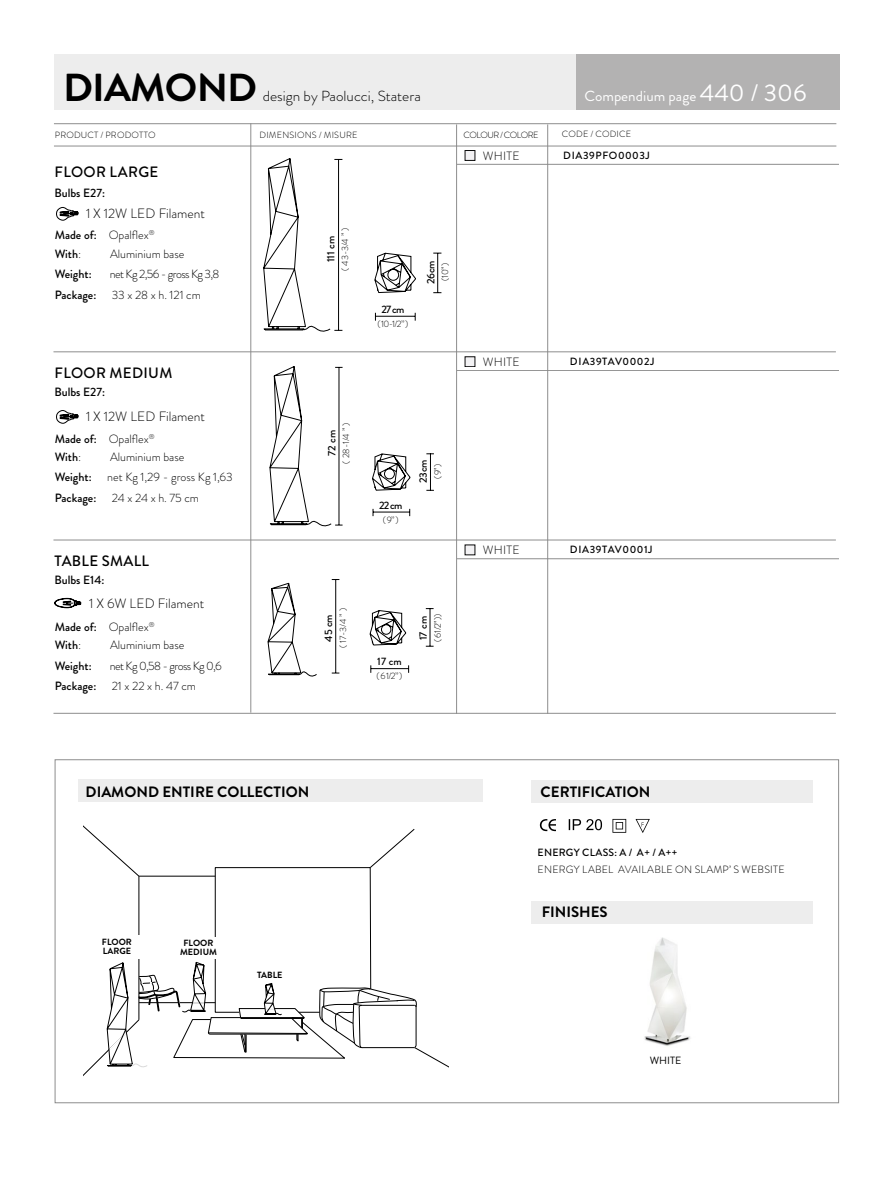
<style>
.page{position:relative;width:893px;height:1178px;background:#fff}
.page>*{position:absolute;margin:0;border:0;box-sizing:border-box;transform-origin:0 0}
.t1{font:700 39px "Brandon Grotesque";letter-spacing:-.02em;color:#000;scale:1.04 1}
.t2{font:700 15px "Brandon Grotesque";color:#000}
.t3{font:500 15px "Brandon Grotesque";letter-spacing:.02em;color:#000}
.t4{font:300 14.55px "Brandon Grotesque";color:#000;scale:1.04 1}
.t5{font:14.55px "Brandon Grotesque";color:#fff;scale:1.04 1}
.t6{font:300 13.5px "Brandon Grotesque";color:#000}
.t7{font:500 12px/18.5px "Brandon Grotesque";color:#000}
.t8{font:300 12px "Brandon Grotesque";color:#000}
.t9{font:300 12px "Brandon Grotesque";letter-spacing:-.05em;color:#000}
.t10{font:500 10.65px "Brandon Grotesque";color:#000}
.t11{font:500 10.5px "Brandon Grotesque";letter-spacing:.05em;color:#000}
.t12{font:300 10.5px "Brandon Grotesque";letter-spacing:.02em;color:#000}
.t13{font:500 10.5px "Brandon Grotesque";letter-spacing:.02em;color:#000}
.t14{font:10.5px "Brandon Grotesque";color:#000}
.t15{font:300 9.15px "Brandon Grotesque";color:#000}
.t16{font:300 9px "Brandon Grotesque";letter-spacing:.02em;color:#000}
.t17{font:700 9px/9px "Brandon Grotesque";color:#000;text-align:center}
.t18{font:300 9px "Brandon Grotesque";letter-spacing:-.05em;color:#000}
.s1{font-size:24px}
.s2{font-weight:300}
</style>
<div class="page">
<hr style="left:54px;top:123px;width:782px;height:1px;background:#878787">
<hr style="left:547px;top:124px;width:1px;height:590px;background:#878787">
<hr style="left:456px;top:124px;width:1px;height:590px;background:#878787">
<hr style="left:250px;top:123px;width:1px;height:590px;background:#878787">
<hr style="left:54px;top:146px;width:782px;height:1px;background:#878787">
<svg style="left:467px;top:152px;width:6px;height:7px"></svg>
<div style="left:465px;top:150px;width:10px;height:11px;border:1px solid #000"></div>
<svg style="left:263px;top:158px;width:179px;height:174px"></svg>
<hr style="left:53px;top:351px;width:783px;height:1px;background:#878787">
<hr style="left:53px;top:540px;width:783px;height:1px;background:#878787">
<hr style="left:53px;top:713px;width:783px;height:1px;background:#878787">
<svg style="left:56px;top:207px;width:22px;height:13px"></svg>
<svg style="left:56px;top:410px;width:22px;height:13px"></svg>
<div style="left:78px;top:779px;width:404px;height:23px;background:#ededed"></div>
<div style="left:531px;top:780px;width:282px;height:23px;background:#ededed"></div>
<svg style="left:83px;top:825px;width:365px;height:251px"></svg>
<div style="left:242px;top:969px;width:56px;height:11px;background:#fff"></div>
<div style="left:171px;top:937px;width:55px;height:22px;background:#fff"></div>
<div style="left:93px;top:935px;width:48px;height:24px;background:#fff"></div>
<div style="left:531px;top:901px;width:282px;height:22px;background:#ededed"></div>
<img style="left:644px;top:937px;width:47px;height:109px">
<svg style="left:55px;top:598px;width:26px;height:10px"></svg>
<svg style="left:540px;top:819px;width:16px;height:12px"></svg>
<svg style="left:569px;top:819px;width:33px;height:11px"></svg>
<svg style="left:612px;top:819px;width:14px;height:14px"></svg>
<svg style="left:635px;top:819px;width:15px;height:14px"></svg>
<hr style="left:457px;top:164px;width:382px;height:1px;background:#878787">
<svg style="left:467px;top:359px;width:6px;height:6px"></svg>
<div style="left:465px;top:357px;width:10px;height:10px;border:1px solid #000"></div>
<hr style="left:457px;top:370px;width:382px;height:1px;background:#878787">
<svg style="left:467px;top:547px;width:6px;height:6px"></svg>
<hr style="left:457px;top:558px;width:382px;height:1px;background:#878787">
<svg style="left:269px;top:366px;width:165px;height:161px"></svg>
<svg style="left:267px;top:583px;width:50px;height:94px"></svg>
<hr style="left:335px;top:580px;width:1px;height:93px;background:#000">
<hr style="left:371px;top:668px;width:37px;height:1px;background:#000">
<hr style="left:430px;top:608px;width:1px;height:38px;background:#000">
<svg style="left:370px;top:610px;width:36px;height:35px"></svg>
<div style="left:54px;top:54px;width:741px;height:55px;background:#ededed"></div>
<div style="left:576px;top:54px;width:263px;height:55px;background:#b3b2b2"></div>
<h1 class="t1" style="left:63px;top:60px;width:188px">DIAMOND</h1>
<p class="t4" style="left:263px;top:86px;width:154px">design by Paolucci, Statera</p>
<p class="t5" style="left:584px;top:86px;width:215px">Compendium page <span class="s1">440 / 306</span></p>
<p class="t16" style="left:55px;top:129px;width:102px">PRODUCT / PRODOTTO</p>
<p class="t16" style="left:260px;top:129px;width:99px">DIMENSIONS / MISURE</p>
<p class="t18" style="left:463px;top:129px;width:77px">COLOUR / COLORE</p>
<p class="t16" style="left:562px;top:128px;width:71px">CODE / CODICE</p>
<p class="t3" style="left:55px;top:161px;width:105px">FLOOR LARGE</p>
<p class="t7" style="left:55px;top:184px;width:52px">Bulbs E27:</p>
<p class="t6" style="left:86px;top:204px;width:120px">1 X 12W LED Filament</p>
<p class="t7" style="left:55px;top:226px;width:101px">Made of: <span class="s2">Opalflex</span><sup>®<br></sup>With<span class="s2">:</span></p>
<p class="t8" style="left:110px;top:245px;width:76px">Aluminium base</p>
<p class="t7" style="left:55px;top:265px;width:38px">Weight:</p>
<p class="t9" style="left:110px;top:266px;width:111px">net Kg 2,56 - gross Kg 3,8</p>
<p class="t7" style="left:55px;top:286px;width:43px">Package:</p>
<p class="t8" style="left:112px;top:286px;width:91px">33 x 28 x h. 121 cm</p>
<p class="t3" style="left:55px;top:362px;width:119px">FLOOR MEDIUM</p>
<p class="t7" style="left:55px;top:383px;width:52px">Bulbs E27:</p>
<p class="t6" style="left:86px;top:407px;width:120px">1 X 12W LED Filament</p>
<p class="t7" style="left:55px;top:429px;width:101px">Made of: <span class="s2">Opalflex</span><sup>®<br></sup>With<span class="s2">:</span></p>
<p class="t8" style="left:110px;top:448px;width:76px">Aluminium base</p>
<p class="t7" style="left:55px;top:468px;width:38px">Weight:</p>
<p class="t8" style="left:107px;top:469px;width:127px">net Kg 1,29 - gross Kg 1,63</p>
<p class="t7" style="left:55px;top:489px;width:43px">Package:</p>
<p class="t8" style="left:112px;top:489px;width:89px">24 x 24 x h. 75 cm</p>
<p class="t3" style="left:55px;top:550px;width:96px">TABLE SMALL</p>
<p class="t7" style="left:55px;top:571px;width:51px">Bulbs E14:</p>
<p class="t6" style="left:89px;top:594px;width:116px">1 X 6W LED Filament</p>
<p class="t7" style="left:55px;top:617px;width:101px">Made of: <span class="s2">Opalflex</span><sup>®<br></sup>With<span class="s2">:</span></p>
<p class="t8" style="left:110px;top:637px;width:76px">Aluminium base</p>
<p class="t7" style="left:55px;top:656px;width:38px">Weight:</p>
<p class="t9" style="left:110px;top:657px;width:113px">net Kg 0,58 - gross Kg 0,6</p>
<p class="t7" style="left:55px;top:677px;width:43px">Package:</p>
<p class="t8" style="left:112px;top:678px;width:86px">21 x 22 x h. 47 cm</p>
<p class="t10" style="left:323px;top:262px;width:28px;rotate:-90deg">111 cm</p>
<p class="t15" style="left:339px;top:271px;width:45px;rotate:-90deg">( 43-3/4 ” )</p>
<p class="t10" style="left:381px;top:302px;width:24px">27 cm</p>
<p class="t15" style="left:377px;top:317px;width:32px">( 10-1/2” )</p>
<p class="t10" style="left:423px;top:284px;width:25px;rotate:-90deg">26 cm</p>
<p class="t15" style="left:439px;top:281px;width:20px;rotate:-90deg">( 10” )</p>
<p class="t10" style="left:324px;top:456px;width:27px;rotate:-90deg">72 cm</p>
<p class="t15" style="left:340px;top:464px;width:42px;rotate:-90deg">( 28-1/4 ” )</p>
<p class="t10" style="left:379px;top:498px;width:25px">22 cm</p>
<p class="t15" style="left:383px;top:514px;width:17px">( 9” )</p>
<p class="t10" style="left:416px;top:483px;width:25px;rotate:-90deg">23 cm</p>
<p class="t15" style="left:431px;top:479px;width:17px;rotate:-90deg">( 9” )</p>
<p class="t15" style="left:337px;top:648px;width:42px;rotate:-90deg">( 17-3/4 ” )</p>
<p class="t10" style="left:321px;top:642px;width:29px;rotate:-90deg">45 cm</p>
<p class="t10" style="left:416px;top:640px;width:26px;rotate:-90deg">17 cm</p>
<p class="t15" style="left:431px;top:642px;width:30px;rotate:-90deg">( 6 1/2” ))</p>
<p class="t10" style="left:377px;top:654px;width:26px">17 cm</p>
<p class="t15" style="left:377px;top:670px;width:27px">( 6 1/2” )</p>
<p class="t8" style="left:483px;top:147px;width:38px">WHITE</p>
<p class="t11" style="left:563px;top:149px;width:88px">DIA39PFO0003J</p>
<p class="t8" style="left:483px;top:353px;width:38px">WHITE</p>
<p class="t11" style="left:570px;top:354px;width:86px">DIA39TAV0002J</p>
<p class="t8" style="left:483px;top:542px;width:38px">WHITE</p>
<p class="t11" style="left:570px;top:542px;width:84px">DIA39TAV0001J</p>
<p class="t2" style="left:86px;top:782px;width:225px">DIAMOND ENTIRE COLLECTION</p>
<p class="t2" style="left:541px;top:782px;width:111px">CERTIFICATION</p>
<p class="t13" style="left:538px;top:845px;width:142px">ENERGY CLASS: A / A+ / A++</p>
<p class="t12" style="left:538px;top:862px;width:249px">ENERGY LABEL AVAILABLE ON SLAMP’ S WEBSITE</p>
<p class="t17" style="left:102px;top:937px;width:31px;text-align:left">FLOOR<br>LARGE</p>
<p class="t17" style="left:180px;top:939px;width:38px">FLOOR<br>MEDIUM</p>
<p class="t17" style="left:257px;top:971px;width:27px">TABLE</p>
<p class="t2" style="left:542px;top:901px;width:68px">FINISHES</p>
<p class="t14" style="left:650px;top:1053px;width:33px">WHITE</p>
</div>
